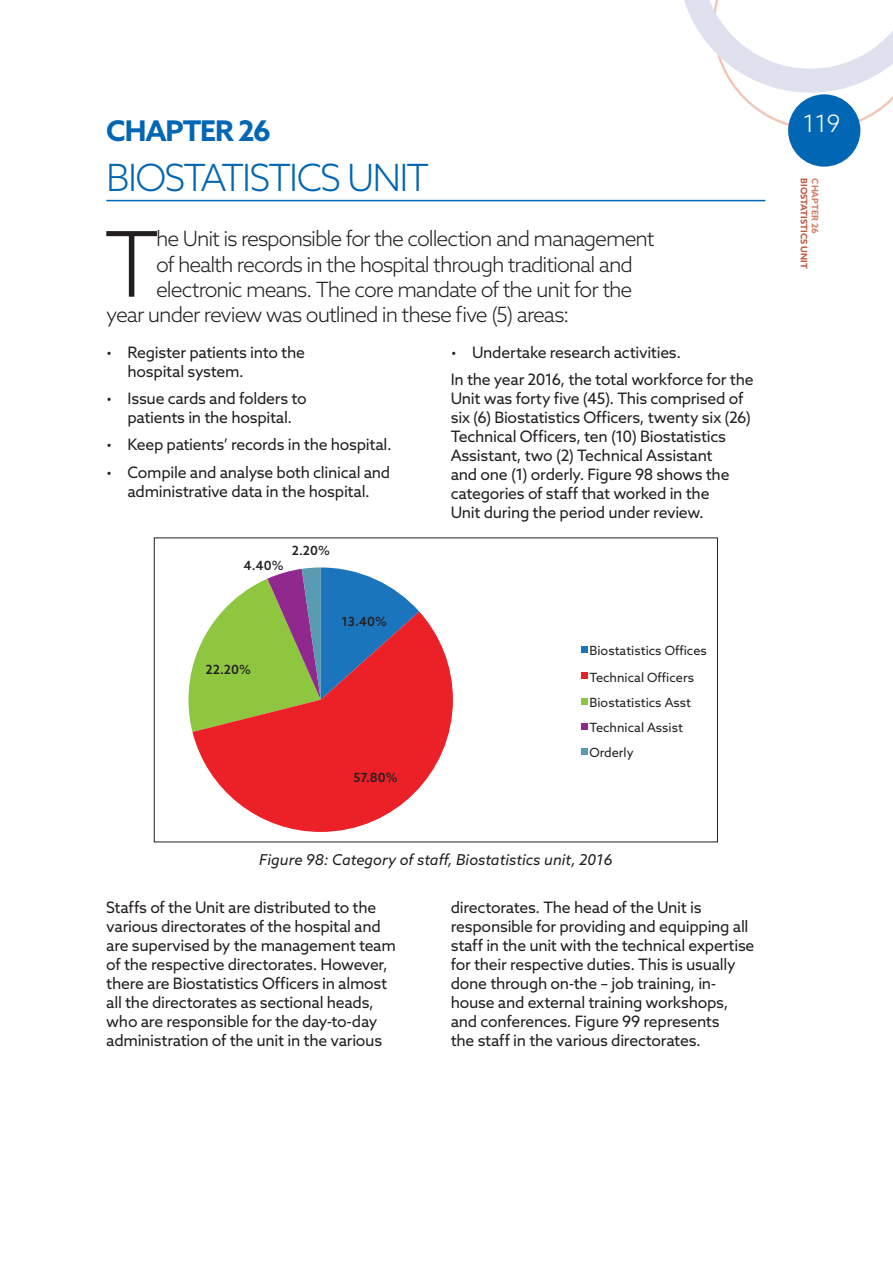
<style>
.page{position:relative;width:893px;height:1263px;background:#fff}
.page>*{position:absolute;margin:0;border:0;box-sizing:border-box;transform-origin:0 0}
.Paragraph_Style_6{font:300 90.6px "Azo Sans";color:#231f20}
.heads{font:300 37.5px "Azo Sans";letter-spacing:-.05em;color:#0166b3}
.chapters{font:700 28.5px "Azo Sans";letter-spacing:-.04em;color:#0166b3}
.t1{font:300 24px "Azo Sans";color:#fff}
.Paragraph_Style_6-2{font:300 21px "Azo Sans";letter-spacing:-.05em;color:#231f20}
.BODY{font:15.75px/18.9px "Azo Sans";letter-spacing:-.02em;color:#231f20}
.bullets{font:15.75px/18.9px "Azo Sans";letter-spacing:-.02em;color:#231f20;text-align:center}
.figures{font:italic 15px "Azo Sans";color:#231f20}
.t2{font:12.75px/26.7px "Azo Sans";color:#231f20}
.t3{font:500 12.75px "Azo Sans";color:#231f20}
.t4{font:700 9px "Azo Sans";color:#c25a40}
.t5{font:700 9px "Azo Sans";color:#d38169}
.s1{font-weight:300}
</style>
<div class="page">
<svg style="left:684px;top:0;width:209px;height:130px"></svg>
<div style="left:788px;top:94px;width:72px;height:73px;background:#0166b3;border-radius:50%"></div>
<hr style="left:106px;top:200px;width:659px;height:1px;background:#0166b3">
<svg style="left:188px;top:567px;width:231px;height:163px"></svg>
<svg style="left:192px;top:611px;width:261px;height:221px;background:#c96a5b"></svg>
<div style="left:581px;top:646px;width:7px;height:7px;background:#1b75bc"></div>
<div style="left:581px;top:672px;width:7px;height:7px;background:#ec2027"></div>
<div style="left:581px;top:698px;width:7px;height:6px;background:#8ec640"></div>
<div style="left:581px;top:723px;width:7px;height:7px;background:#91288d"></div>
<div style="left:581px;top:748px;width:7px;height:6px;background:#599bb1"></div>
<div style="left:154px;top:538px;width:564px;height:304px;border:1px solid #231f20"></div>
<p class="chapters" style="left:106px;top:112px;width:166px">CHAPTER 26</p>
<h3 class="t1" style="left:803px;top:108px;width:39px">119</h3>
<p class="heads" style="left:106px;top:154px;width:325px">BIOSTATISTICS UNIT</p>
<p class="Paragraph_Style_6" style="left:104px;top:205px;width:58px">T</p>
<p class="Paragraph_Style_6-2" style="left:156px;top:225px;width:500px">he Unit is responsible for the collection and management</p>
<p class="t4" style="left:810px;top:178px;width:92px;rotate:90deg">BIOSTATISTICS UNIT</p>
<p class="t5" style="left:821px;top:178px;width:57px;rotate:90deg">CHAPTER 26</p>
<p class="Paragraph_Style_6-2" style="left:156px;top:250px;width:478px">of health records in the hospital through traditional and</p>
<p class="Paragraph_Style_6-2" style="left:156px;top:276px;width:478px">electronic means. The core mandate of the unit for the</p>
<p class="Paragraph_Style_6-2" style="left:106px;top:301px;width:465px">year under review was outlined in these five (5) areas:</p>
<p class="bullets" style="left:128px;top:343px;width:179px;text-align:left;text-indent:-21px"><span class="s1">•</span> Register patients into the hospital system.</p>
<p class="bullets" style="left:106px;top:389px;width:202px"><span class="s1">•</span> Issue cards and folders to patients in the hospital.</p>
<p class="bullets" style="left:106px;top:435px;width:287px"><span class="s1">•</span> Keep patients’ records in the hospital.</p>
<p class="bullets" style="left:106px;top:463px;width:286px"><span class="s1">•</span> Compile and analyse both clinical and administrative data in the hospital.</p>
<p class="bullets" style="left:451px;top:343px;width:232px"><span class="s1">•</span> Undertake research activities.</p>
<p class="BODY" style="left:451px;top:370px;width:304px">In the year 2016, the total workforce for the Unit was forty five (45). This comprised of six (6) Biostatistics Officers, twenty six (26)<br>Technical Officers, ten (10) Biostatistics Assistant, two (2) Technical Assistant<br>and one (1) orderly. Figure 98 shows the categories of staff that worked in the<br>Unit during the period under review.</p>
<p class="t3" style="left:244px;top:557px;width:42px">4.40%</p>
<p class="t3" style="left:292px;top:542px;width:40px">2.20%</p>
<p class="t3" style="left:206px;top:661px;width:47px">22.20%</p>
<p class="t3" style="left:341px;top:613px;width:47px">13.40%</p>
<p class="t3" style="left:353px;top:769px;width:46px">57.80%</p>
<p class="t2" style="left:589px;top:637px;width:119px">Biostatistics Offices<br>Technical Officers</p>
<p class="t2" style="left:589px;top:689px;width:103px;line-height:25.7px">Biostatistics Asst<br>Technical Assist</p>
<p class="t2" style="left:589px;top:739px;width:46px">Orderly</p>
<p class="figures" style="left:259px;top:849px;width:355px">Figure 98: Category of staff, Biostatistics unit, 2016</p>
<p class="BODY" style="left:106px;top:898px;width:291px">Staffs of the Unit are distributed to the various directorates of the hospital and are supervised by the management team of the respective directorates. However, there are Biostatistics Officers in almost all the directorates as sectional heads, who are responsible for the day-to-day administration of the unit in the various</p>
<p class="BODY" style="left:451px;top:898px;width:305px">directorates. The head of the Unit is responsible for providing and equipping all staff in the unit with the technical expertise for their respective duties. This is usually done through on-the – job training, in&shy;house and external training workshops, and conferences. Figure 99 represents<br>the staff in the various directorates.</p>
</div>
